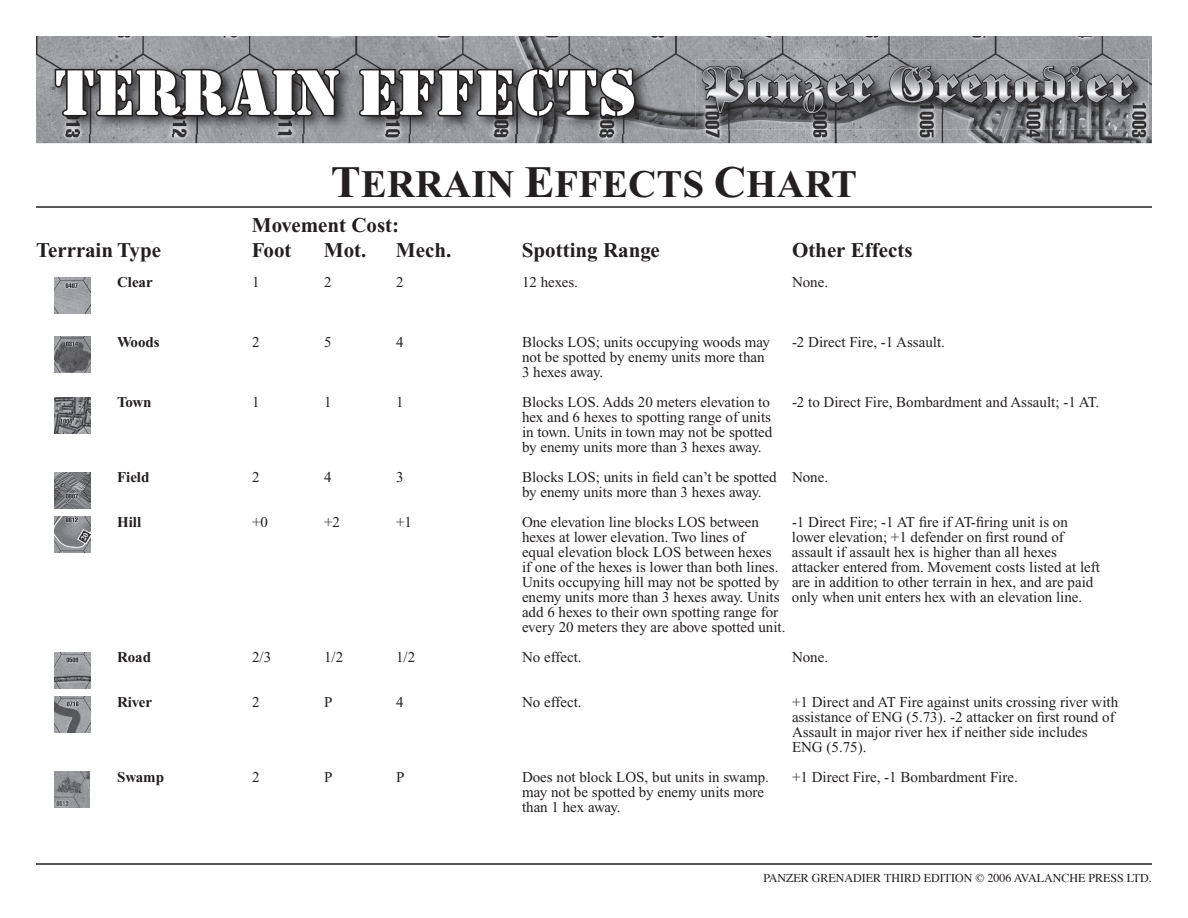
<style>
.page{position:relative;width:1188px;height:918px;background:#fff}
.page>*{position:absolute;margin:0;border:0;box-sizing:border-box;transform-origin:0 0}
.t1{font:63px "Stencil BT";color:#fff}
.t2{font:700 39px "Times New Roman";color:#231f20}
.t3{font:700 21px "Times New Roman";color:#231f20}
.t4{font:15px/15px "Times New Roman";color:#231f20}
.t5{font:700 15px "Times New Roman";color:#231f20}
.t6{font:12px "Times";color:#231f20}
.s1{font-size:45px}
</style>
<div class="page">
<img style="left:36px;top:36px;width:1116px;height:107px">
<img style="left:49px;top:61px;width:604px;height:72px">
<svg style="left:53px;top:66px;width:289px;height:53px;background:#464547"></svg>
<svg style="left:357px;top:66px;width:280px;height:53px;background:#444345"></svg>
<img style="left:695px;top:59px;width:453px;height:71px">
<img style="left:702px;top:66px;width:432px;height:48px">
<img style="left:54px;top:278px;width:36px;height:36px">
<img style="left:54px;top:472px;width:36px;height:37px">
<img style="left:54px;top:516px;width:36px;height:36px">
<img style="left:54px;top:696px;width:36px;height:36px">
<img style="left:54px;top:653px;width:36px;height:36px">
<img style="left:54px;top:398px;width:36px;height:35px">
<img style="left:54px;top:336px;width:36px;height:36px">
<hr style="left:36px;top:206px;width:1116px;height:2px;background:#231f20">
<hr style="left:36px;top:863px;width:1116px;height:2px;background:#231f20">
<img style="left:54px;top:771px;width:36px;height:36px">
<h1 class="t1" style="left:54px;top:54px;width:584px">TERRAIN EFFECTS</h1>
<h2 class="t2" style="left:331px;top:162px;width:528px"><span class="s1">T</span>ERRAIN <span class="s1">E</span>FFECTS <span class="s1">C</span>HART</h2>
<h3 class="t3" style="left:252px;top:214px;width:149px">Movement Cost:</h3>
<h3 class="t3" style="left:36px;top:239px;width:127px">Terrrain Type</h3>
<h3 class="t3" style="left:252px;top:239px;width:41px">Foot</h3>
<h3 class="t3" style="left:324px;top:239px;width:44px">Mot.</h3>
<h3 class="t3" style="left:396px;top:239px;width:57px">Mech.</h3>
<h3 class="t3" style="left:522px;top:239px;width:139px">Spotting Range</h3>
<h3 class="t3" style="left:792px;top:239px;width:122px">Other Effects</h3>
<p class="t5" style="left:117px;top:274px;width:37px">Clear</p>
<p class="t4" style="left:252px;top:275px;width:9px">1</p>
<p class="t4" style="left:324px;top:275px;width:9px">2</p>
<p class="t4" style="left:396px;top:275px;width:9px">2</p>
<p class="t4" style="left:522px;top:275px;width:57px">12 hexes.</p>
<p class="t4" style="left:792px;top:275px;width:38px">None.</p>
<p class="t5" style="left:117px;top:334px;width:44px">Woods</p>
<p class="t4" style="left:252px;top:335px;width:9px">2</p>
<p class="t4" style="left:324px;top:335px;width:9px">5</p>
<p class="t4" style="left:396px;top:335px;width:9px">4</p>
<p class="t4" style="left:522px;top:335px;width:250px">Blocks LOS; units occupying woods may</p>
<p class="t4" style="left:792px;top:335px;width:155px">-2 Direct Fire, -1 Assault.</p>
<p class="t4" style="left:522px;top:350px;width:244px">not be spotted by enemy units more than<br>3 hexes away.</p>
<p class="t5" style="left:117px;top:394px;width:36px">Town</p>
<p class="t4" style="left:252px;top:395px;width:9px">1</p>
<p class="t4" style="left:324px;top:395px;width:9px">1</p>
<p class="t4" style="left:396px;top:395px;width:9px">1</p>
<p class="t4" style="left:522px;top:395px;width:249px">Blocks LOS. Adds 20 meters elevation to</p>
<p class="t4" style="left:792px;top:395px;width:309px">-2 to Direct Fire, Bombardment and Assault; -1 AT.</p>
<p class="t4" style="left:522px;top:410px;width:252px;text-align:justify">hex and 6 hexes to spotting range of units in town. Units in town may not be spotted by enemy units more than 3 hexes away.</p>
<p class="t5" style="left:117px;top:469px;width:34px">Field</p>
<p class="t4" style="left:252px;top:470px;width:9px">2</p>
<p class="t4" style="left:324px;top:470px;width:9px">4</p>
<p class="t4" style="left:396px;top:470px;width:9px">3</p>
<p class="t4" style="left:522px;top:470px;width:308px">Blocks LOS; units in field can’t be spotted None. by enemy units more than 3 hexes away.</p>
<p class="t5" style="left:117px;top:514px;width:26px">Hill</p>
<p class="t4" style="left:252px;top:515px;width:17px">+0</p>
<p class="t4" style="left:324px;top:515px;width:17px">+2</p>
<p class="t4" style="left:396px;top:515px;width:17px">+1</p>
<p class="t4" style="left:522px;top:515px;width:239px">One elevation line blocks LOS between</p>
<p class="t4" style="left:792px;top:515px;width:277px">-1 Direct Fire; -1 AT fire if AT-firing unit is on</p>
<p class="t4" style="left:522px;top:530px;width:225px">hexes at lower elevation. Two lines of</p>
<p class="t4" style="left:792px;top:530px;width:273px">lower elevation; +1 defender on first round of</p>
<p class="t4" style="left:522px;top:545px;width:251px">equal elevation block LOS between hexes</p>
<p class="t4" style="left:522px;top:545px;width:580px;text-indent:270px">assault if assault hex is higher than all hexes<br>if one of the hexes is lower than both lines. attacker entered from. Movement costs listed at left Units occupying hill may not be spotted by are in addition to other terrain in hex, and are paid enemy units more than 3 hexes away. Units only when unit enters hex with an elevation line. add 6 hexes to their own spotting range for<br>every 20 meters they are above spotted unit.</p>
<p class="t5" style="left:117px;top:649px;width:36px">Road</p>
<p class="t4" style="left:252px;top:650px;width:21px">2/3</p>
<p class="t4" style="left:324px;top:650px;width:21px">1/2</p>
<p class="t4" style="left:396px;top:650px;width:21px">1/2</p>
<p class="t4" style="left:522px;top:650px;width:61px">No effect.</p>
<p class="t4" style="left:792px;top:650px;width:38px">None.</p>
<p class="t5" style="left:117px;top:694px;width:37px">River</p>
<p class="t4" style="left:252px;top:695px;width:9px">2</p>
<p class="t4" style="left:324px;top:695px;width:10px">P</p>
<p class="t4" style="left:396px;top:695px;width:9px">4</p>
<p class="t4" style="left:522px;top:695px;width:61px">No effect.</p>
<p class="t4" style="left:792px;top:695px;width:328px">+1 Direct and AT Fire against units crossing river with assistance of ENG (5.73). -2 attacker on first round of Assault in major river hex if neither side includes ENG (5.75).</p>
<p class="t5" style="left:117px;top:769px;width:49px">Swamp</p>
<p class="t4" style="left:252px;top:770px;width:9px">2</p>
<p class="t4" style="left:324px;top:770px;width:10px">P</p>
<p class="t4" style="left:396px;top:770px;width:10px">P</p>
<p class="t4" style="left:522px;top:770px;width:249px">Does not block LOS, but units in swamp.</p>
<p class="t4" style="left:792px;top:770px;width:227px">+1 Direct Fire, -1 Bombardment Fire.</p>
<p class="t4" style="left:522px;top:785px;width:244px">may not be spotted by enemy units more than 1 hex away.</p>
<p class="t6" style="left:763px;top:870px;width:390px">PANZER GRENADIER THIRD EDITION © 2006 AVALANCHE PRESS LTD.</p>
</div>
